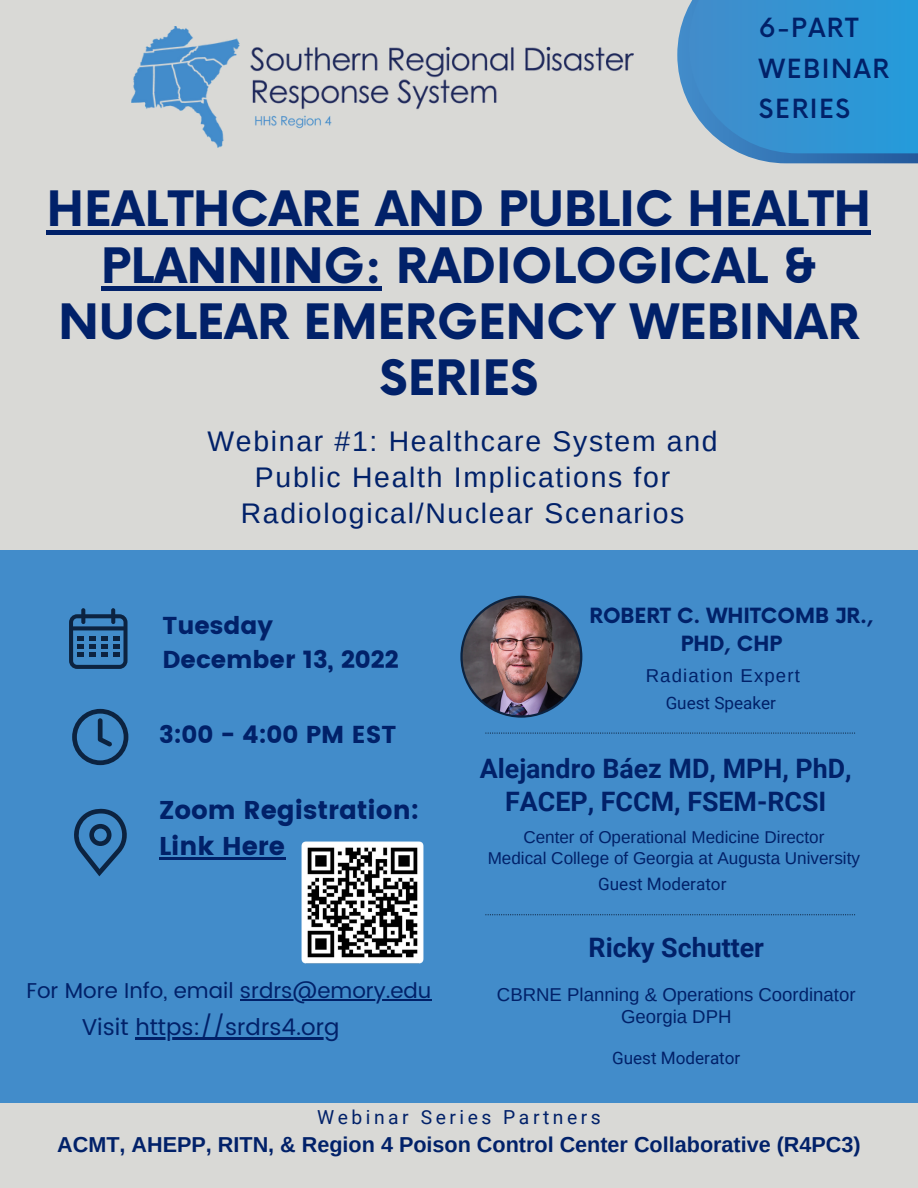
<style>
.page{position:relative;width:918px;height:1188px;background:#d9d9d6}
.page>*{position:absolute;margin:0;border:0;box-sizing:border-box;transform-origin:0 0}
.t1{font:700 47.55px/56.2px "Now";color:#012169;text-align:center}
.t2{font:28.35px/36px "Arimo";letter-spacing:.06em;color:#012169;text-align:center}
.t3{font:700 26.85px/32.8px "Roboto";color:#012169;text-align:center}
.t4{font:500 25.8px/40.5px "Now";letter-spacing:.06em;color:#012169}
.t5{font:25.65px/36px "Poppins";color:#012169}
.t6{font:24.45px/33.8px "Poppins";color:#012169}
.t7{font:22.95px "Poppins";color:#012169}
.t8{font:700 21.6px "Arimo";color:#012169}
.t9{font:21.45px "Poppins";color:#012169}
.t10{font:700 20.4px/28.2px "Now";color:#012169;text-align:center}
.t11{font:19.35px "Roboto";letter-spacing:.185em;color:#012169}
.t12{font:18.6px/22.5px "Arimo";color:#012169;text-align:center}
.t13{font:18.6px "Arimo";letter-spacing:.06em;color:#012169}
.t14{font:17.1px/21.3px "Arimo";color:#012169;text-align:center}
.t15{font:17.1px "Roboto";color:#012169}
</style>
<div class="page">
<div style="left:0;top:550px;width:918px;height:552px;background:#428cca"></div>
<img style="left:460px;top:596px;width:122px;height:122px">
<svg style="left:677px;top:0;width:241px;height:163px"></svg>
<svg style="left:485px;top:733px;width:370px;height:1px"></svg>
<svg style="left:485px;top:914px;width:370px;height:1px"></svg>
<svg style="left:69px;top:608px;width:59px;height:61px"></svg>
<svg style="left:72px;top:709px;width:56px;height:56px"></svg>
<svg style="left:74px;top:809px;width:53px;height:67px"></svg>
<img style="left:132px;top:26px;width:502px;height:122px">
<img style="left:301px;top:841px;width:123px;height:123px">
<hr style="left:47px;top:230px;width:824px;height:4px;background:#012169">
<div style="left:101px;top:286px;width:281px;height:5px;background:#012169"></div>
<hr style="left:159px;top:857px;width:126px;height:3px;background:#012169">
<hr style="left:240px;top:999px;width:191px;height:1px;background:#012169">
<hr style="left:135px;top:1037px;width:204px;height:2px;background:#012169">
<p class="t4" style="left:759px;top:9px;width:132px">6-PART<br>WEBINAR<br>SERIES</p>
<h1 class="t1" style="left:47px;top:184px;width:826px">HEALTHCARE AND PUBLIC HEALTH<br>PLANNING: RADIOLOGICAL &amp;<br>NUCLEAR EMERGENCY WEBINAR<br>SERIES</h1>
<p class="t2" style="left:207px;top:423px;width:512px">Webinar #1: Healthcare System and<br>Public Health Implications for<br>Radiological/Nuclear Scenarios</p>
<p class="t6" style="left:163px;top:609px;width:238px">Tuesday<br>December 13, 2022</p>
<p class="t6" style="left:159px;top:718px;width:239px">3:00 - 4:00 PM EST</p>
<p class="t5" style="left:159px;top:792px;width:261px">Zoom Registration:<br>Link Here</p>
<p class="t9" style="left:27px;top:978px;width:406px">For More Info, email srdrs@emory.edu</p>
<p class="t7" style="left:82px;top:1013px;width:259px">Visit https://srdrs4.org</p>
<p class="t10" style="left:589px;top:602px;width:286px">ROBERT C. WHITCOMB JR.,<br>PHD, CHP</p>
<p class="t13" style="left:646px;top:665px;width:156px">Radiation Expert</p>
<p class="t15" style="left:666px;top:693px;width:112px">Guest Speaker</p>
<p class="t3" style="left:480px;top:752px;width:374px">Alejandro Báez MD, MPH, PhD,<br>FACEP, FCCM, FSEM-RCSI</p>
<p class="t14" style="left:488px;top:826px;width:374px">Center of Operational Medicine Director<br>Medical College of Georgia at Augusta University</p>
<p class="t15" style="left:598px;top:875px;width:130px">Guest Moderator</p>
<p class="t3" style="left:589px;top:932px;width:177px">Ricky Schutter</p>
<p class="t12" style="left:497px;top:983px;width:360px">CBRNE Planning &amp; Operations Coordinator<br>Georgia DPH</p>
<p class="t15" style="left:612px;top:1048px;width:130px">Guest Moderator</p>
<p class="t11" style="left:317px;top:1106px;width:285px">Webinar Series Partners</p>
<p class="t8" style="left:57px;top:1133px;width:805px">ACMT, AHEPP, RITN, &amp; Region 4 Poison Control Center Collaborative (R4PC3)</p>
</div>
